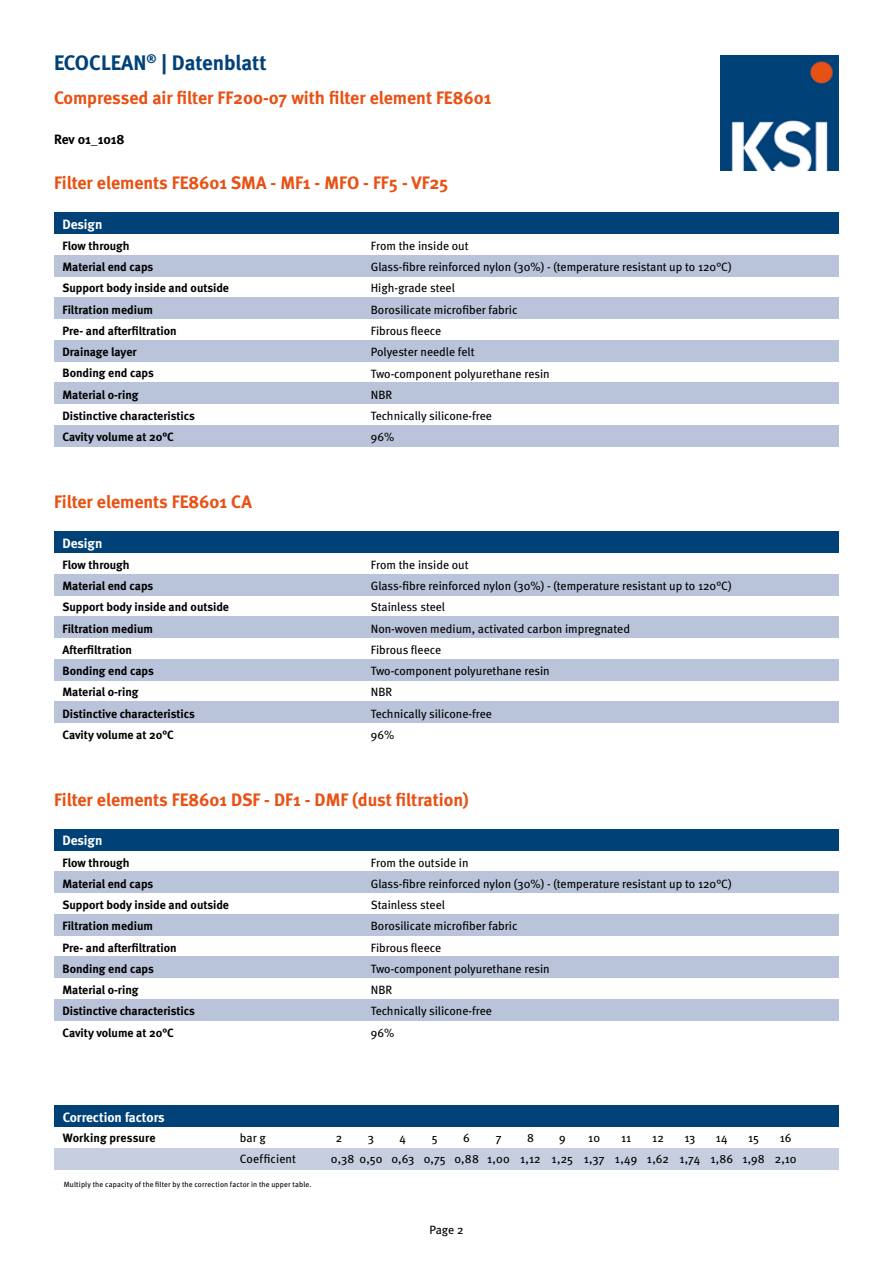
<style>
.page{position:relative;width:893px;height:1263px;background:#fff}
.page>*{position:absolute;margin:0;border:0;box-sizing:border-box;transform-origin:0 0}
.t1{font:700 21px "Meta";color:#004178}
.t2{font:700 18px "Meta";color:#e85113}
.t3{font:700 13.5px "Meta";color:#fff}
.t4{font:700 13.5px "Meta";color:#000}
.t5{font:12px/21.3px "Meta";color:#000}
.t6{font:700 12px/21.3px "Meta";color:#000}
.t7{font:7.5px "Meta";letter-spacing:.02em;color:#000}
</style>
<div class="page">
<div style="left:54px;top:702px;width:785px;height:21px;background:#b9c3d9"></div>
<div style="left:54px;top:425px;width:785px;height:21px;background:#b9c3d9"></div>
<div style="left:54px;top:340px;width:785px;height:21px;background:#b9c3d9"></div>
<div style="left:54px;top:383px;width:785px;height:21px;background:#b9c3d9"></div>
<div style="left:54px;top:255px;width:785px;height:21px;background:#b9c3d9"></div>
<div style="left:54px;top:298px;width:785px;height:21px;background:#b9c3d9"></div>
<div style="left:54px;top:659px;width:785px;height:21px;background:#b9c3d9"></div>
<div style="left:54px;top:574px;width:785px;height:21px;background:#b9c3d9"></div>
<div style="left:54px;top:617px;width:785px;height:21px;background:#b9c3d9"></div>
<div style="left:54px;top:957px;width:785px;height:21px;background:#b9c3d9"></div>
<div style="left:54px;top:999px;width:785px;height:21px;background:#b9c3d9"></div>
<div style="left:54px;top:872px;width:785px;height:21px;background:#b9c3d9"></div>
<div style="left:54px;top:914px;width:785px;height:21px;background:#b9c3d9"></div>
<img style="left:720px;top:55px;width:119px;height:115px">
<div style="left:54px;top:213px;width:785px;height:21px;background:#004178"></div>
<div style="left:54px;top:531px;width:785px;height:22px;background:#004178"></div>
<div style="left:54px;top:829px;width:785px;height:21px;background:#004178"></div>
<div style="left:54px;top:1105px;width:785px;height:22px;background:#004178"></div>
<div style="left:54px;top:1148px;width:785px;height:21px;background:#c7cee0"></div>
<h1 class="t1" style="left:54px;top:49px;width:214px">ECOCLEAN<sup>®</sup> | Datenblatt</h1>
<h2 class="t2" style="left:54px;top:86px;width:439px">Compressed air filter FF200-07 with filter element FE8601</h2>
<p class="t4" style="left:54px;top:130px;width:72px">Rev 01_1018</p>
<h2 class="t2" style="left:54px;top:171px;width:396px">Filter elements FE8601 SMA - MF1 - MFO - FF5 - VF25</h2>
<p class="t3" style="left:63px;top:215px;width:41px">Design</p>
<p class="t6" style="left:63px;top:235px;width:168px">Flow through<br>Material end caps<br>Support body inside and outside<br>Filtration medium<br>Pre- and afterfiltration<br>Drainage layer<br>Bonding end caps<br>Material o-ring<br>Distinctive characteristics<br>Cavity volume at 20°C</p>
<p class="t5" style="left:371px;top:235px;width:362px">From the inside out<br>Glass-fibre reinforced nylon (30%) - (temperature resistant up to 120°C)<br>High-grade steel<br>Borosilicate microfiber fabric<br>Fibrous fleece<br>Polyester needle felt<br>Two-component polyurethane resin<br>NBR<br>Technically silicone-free<br>96%</p>
<h2 class="t2" style="left:54px;top:490px;width:199px">Filter elements FE8601 CA</h2>
<p class="t3" style="left:63px;top:534px;width:41px">Design</p>
<p class="t6" style="left:63px;top:554px;width:168px">Flow through<br>Material end caps<br>Support body inside and outside<br>Filtration medium<br>Afterfiltration<br>Bonding end caps<br>Material o-ring<br>Distinctive characteristics<br>Cavity volume at 20°C</p>
<p class="t5" style="left:371px;top:554px;width:362px">From the inside out<br>Glass-fibre reinforced nylon (30%) - (temperature resistant up to 120°C)<br>Stainless steel<br>Non-woven medium, activated carbon impregnated<br>Fibrous fleece<br>Two-component polyurethane resin<br>NBR<br>Technically silicone-free<br>96%</p>
<h2 class="t2" style="left:54px;top:788px;width:416px">Filter elements FE8601 DSF - DF1 - DMF (dust filtration)</h2>
<p class="t3" style="left:63px;top:832px;width:41px">Design</p>
<p class="t6" style="left:63px;top:851px;width:168px">Flow through<br>Material end caps<br>Support body inside and outside<br>Filtration medium<br>Pre- and afterfiltration<br>Bonding end caps<br>Material o-ring<br>Distinctive characteristics<br>Cavity volume at 20°C</p>
<p class="t5" style="left:371px;top:851px;width:362px">From the outside in<br>Glass-fibre reinforced nylon (30%) - (temperature resistant up to 120°C)<br>Stainless steel<br>Borosilicate microfiber fabric<br>Fibrous fleece<br>Two-component polyurethane resin<br>NBR<br>Technically silicone-free<br>96%</p>
<p class="t3" style="left:63px;top:1108px;width:104px">Correction factors</p>
<p class="t6" style="left:63px;top:1127px;width:94px">Working pressure</p>
<p class="t5" style="left:240px;top:1127px;width:28px">bar g</p>
<p class="t5" style="left:336px;top:1127px;width:8px">2</p>
<p class="t5" style="left:368px;top:1127px;width:8px">3</p>
<p class="t5" style="left:400px;top:1127px;width:8px">4</p>
<p class="t5" style="left:432px;top:1127px;width:7px">5</p>
<p class="t5" style="left:463px;top:1127px;width:8px">6</p>
<p class="t5" style="left:496px;top:1127px;width:7px">7</p>
<p class="t5" style="left:527px;top:1127px;width:8px">8</p>
<p class="t5" style="left:559px;top:1127px;width:8px">9</p>
<p class="t5" style="left:588px;top:1127px;width:13px">10</p>
<p class="t5" style="left:621px;top:1127px;width:12px">11</p>
<p class="t5" style="left:652px;top:1127px;width:13px">12</p>
<p class="t5" style="left:684px;top:1127px;width:13px">13</p>
<p class="t5" style="left:716px;top:1127px;width:14px">14</p>
<p class="t5" style="left:748px;top:1127px;width:12px">15</p>
<p class="t5" style="left:780px;top:1127px;width:13px">16</p>
<p class="t5" style="left:240px;top:1148px;width:58px">Coefficient</p>
<p class="t5" style="left:331px;top:1148px;width:467px">0,38 0,50 0,63 0,75 0,88 1,00 1,12 1,25 1,37 1,49 1,62 1,74 1,86 1,98 2,10</p>
<p class="t7" style="left:64px;top:1180px;width:249px">Multiply the capacity of the filter by the correction factor in the upper table.</p>
<p class="t5" style="left:429px;top:1219px;width:36px">Page 2</p>
</div>
